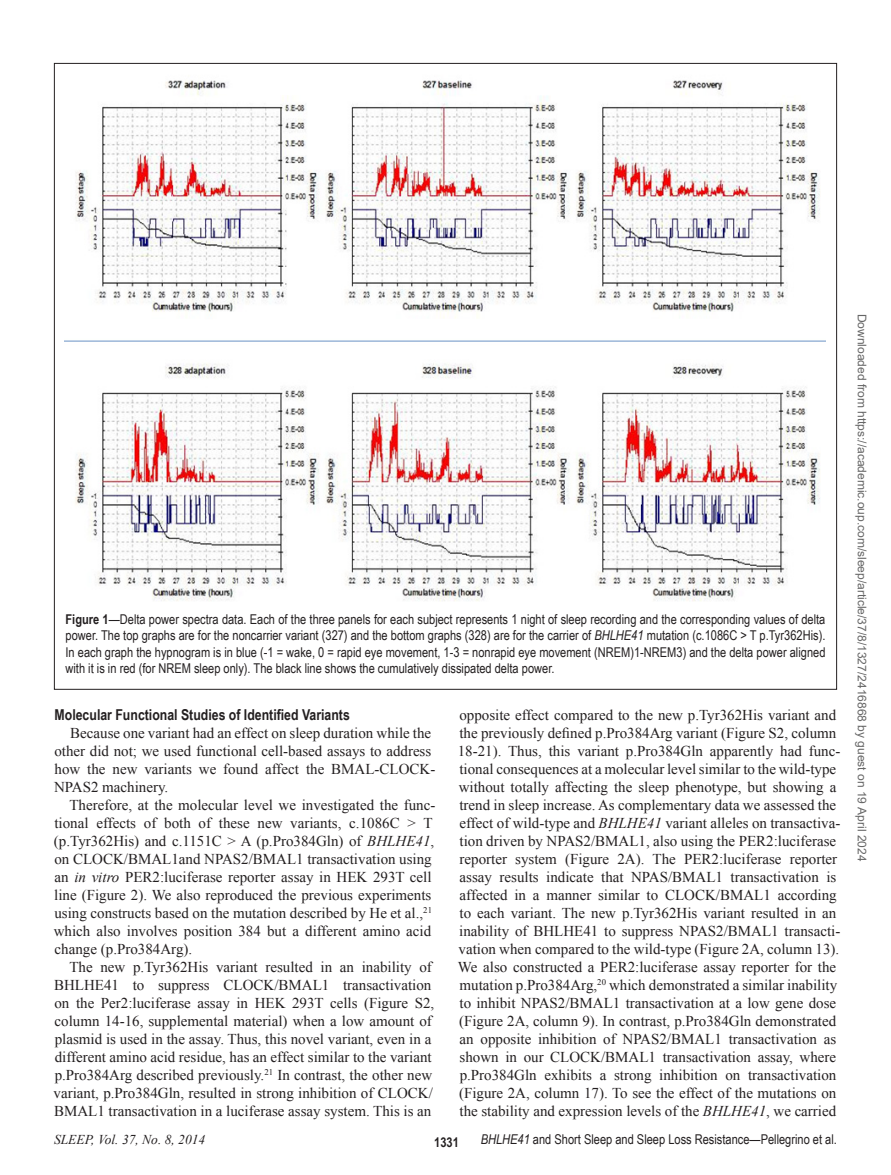
<style>
.page{position:relative;width:891px;height:1175px;background:#fff}
.page>*{position:absolute;margin:0;border:0;box-sizing:border-box;transform-origin:0 0}
.t1{font:15px/18px "Times New Roman";color:#231f20}
.t2{font:700 15px "Arial Narrow";color:#231f20}
.t3{font:13.5px/16.2px "Arial Narrow";color:#231f20;text-align:justify}
.t4{font:italic 13.5px "Times New Roman";color:#231f20}
.t5{font:700 13.5px "Arial Narrow";color:#231f20}
.t6{font:12px "Arial";color:#666}
.s1{font-weight:700}
.s2{font-style:italic}
</style>
<div class="page">
<img style="left:64px;top:80px;width:762px;height:521px">
<p class="t3" style="left:66px;top:610px;width:761px"><span class="s1">Figure 1</span>—Delta power spectra data. Each of the three panels for each subject represents 1 night of sleep recording and the corresponding values of delta power. The top graphs are for the noncarrier variant (327) and the bottom graphs (328) are for the carrier of <span class="s2">BHLHE41</span> mutation (c.1086C &gt; T p.Tyr362His).<br>In each graph the hypnogram is in blue (-1 = wake, 0 = rapid eye movement, 1-3 = nonrapid eye movement (NREM)1-NREM3) and the delta power aligned with it is in red (for NREM sleep only). The black line shows the cumulatively dissipated delta power.</p>
<p class="t2" style="left:55px;top:703px;width:297px">Molecular Functional Studies of Identified Variants</p>
<p class="t1" style="left:54px;top:724px;width:383px;text-indent:16px">Because one variant had an effect on sleep duration while the other did not; we used functional cell-based assays to address how the new variants we found affect the BMAL-CLOCK-NPAS2 machinery.</p>
<p class="t1" style="left:54px;top:796px;width:383px;text-indent:16px">Therefore, at the molecular level we investigated the func&shy;tional effects of both of these new variants, c.1086C &gt; T (p.Tyr362His) and c.1151C &gt; A (p.Pro384Gln) of <span class="s2">BHLHE41</span>, on CLOCK/BMAL1and NPAS2/BMAL1 transactivation using an <span class="s2">in vitro</span> PER2:luciferase reporter assay in HEK 293T cell line (Figure 2). We also reproduced the previous experiments using constructs based on the mutation described by He et al.,<sup>21 </sup>which also involves position 384 but a different amino acid change (p.Pro384Arg).</p>
<p class="t1" style="left:54px;top:958px;width:382px;text-indent:16px">The new p.Tyr362His variant resulted in an inability of BHLHE41 to suppress CLOCK/BMAL1 transactivation on the Per2:luciferase assay in HEK 293T cells (Figure S2, column 14-16, supplemental material) when a low amount of plasmid is used in the assay. Thus, this novel variant, even in a different amino acid residue, has an effect similar to the variant p.Pro384Arg described previously.<sup>21</sup> In contrast, the other new variant, p.Pro384Gln, resulted in strong inhibition of CLOCK/ BMAL1 transactivation in a luciferase assay system. This is an</p>
<p class="t1" style="left:458px;top:706px;width:384px">opposite effect compared to the new p.Tyr362His variant and the previously defined p.Pro384Arg variant (Figure S2, column 18-21). Thus, this variant p.Pro384Gln apparently had func&shy;tional consequences at a molecular level similar to the wild-type without totally affecting the sleep phenotype, but showing a trend in sleep increase. As complementary data we assessed the effect of wild-type and <span class="s2">BHLHE41</span> variant alleles on transactiva&shy;tion driven by NPAS2/BMAL1, also using the PER2:luciferase reporter system (Figure 2A). The PER2:luciferase reporter assay results indicate that NPAS/BMAL1 transactivation is affected in a manner similar to CLOCK/BMAL1 according to each variant. The new p.Tyr362His variant resulted in an inability of BHLHE41 to suppress NPAS2/BMAL1 transacti&shy;vation when compared to the wild-type (Figure 2A, column 13).<br>We also constructed a PER2:luciferase assay reporter for the mutation p.Pro384Arg,<sup>20</sup> which demonstrated a similar inability to inhibit NPAS2/BMAL1 transactivation at a low gene dose (Figure 2A, column 9). In contrast, p.Pro384Gln demonstrated an opposite inhibition of NPAS2/BMAL1 transactivation as shown in our CLOCK/BMAL1 transactivation assay, where p.Pro384Gln exhibits a strong inhibition on transactivation (Figure 2A, column 17). To see the effect of the mutations on the stability and expression levels of the <span class="s2">BHLHE41</span>, we carried</p>
<p class="t4" style="left:54px;top:1130px;width:153px">SLEEP, Vol. 37, No. 8, 2014</p>
<p class="t5" style="left:434px;top:1132px;width:26px">1331</p>
<p class="t3" style="left:481px;top:1130px;width:358px"><span class="s2">BHLHE41</span> and Short Sleep and Sleep Loss Resistance—Pellegrino et al.</p>
<p class="t6" style="left:866px;top:314px;width:549px;rotate:90deg">Downloaded from https://academic.oup.com/sleep/article/37/8/1327/2416868 by guest on 19 April 2024</p>
</div>
